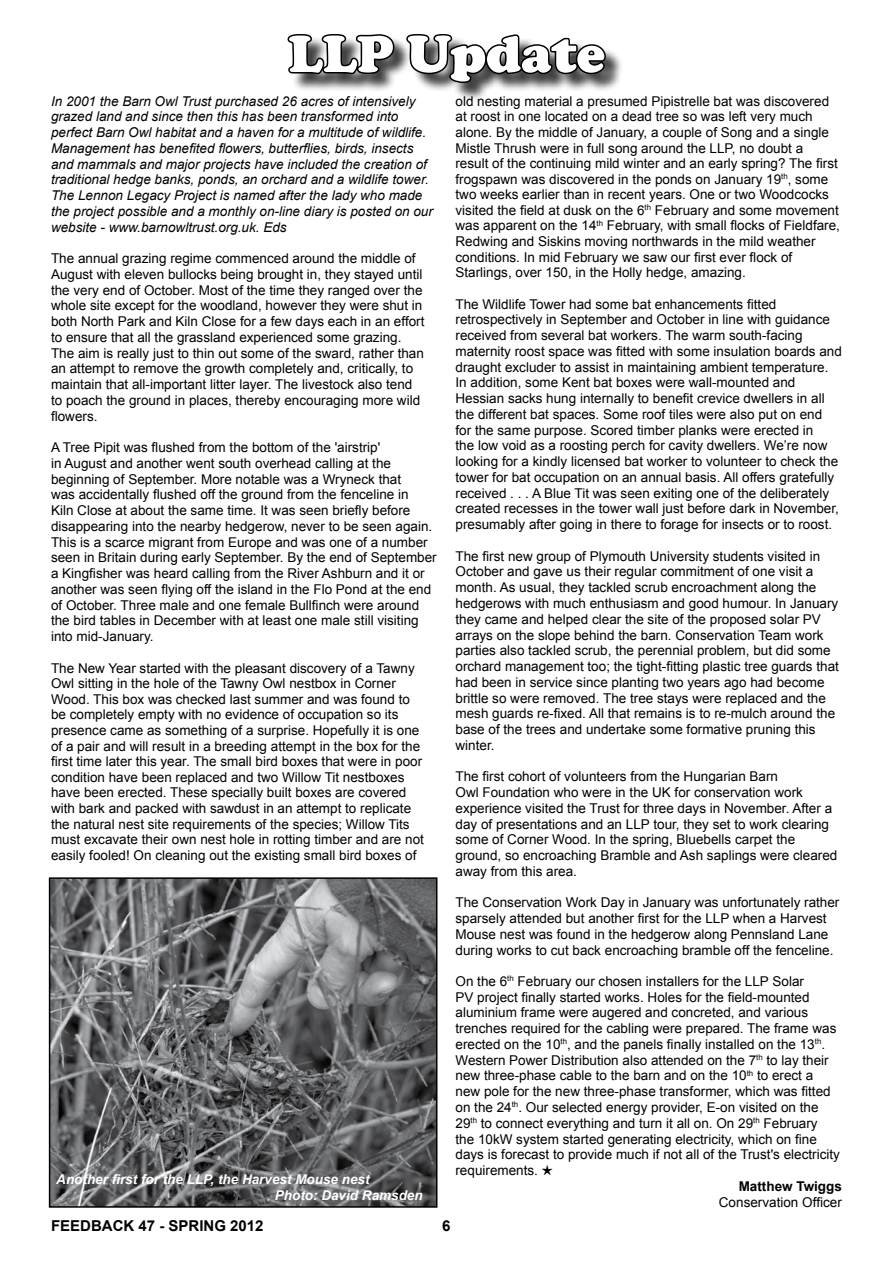
<style>
.page{position:relative;width:893px;height:1263px;background:#fff}
.page>*{position:absolute;margin:0;border:0;box-sizing:border-box;transform-origin:0 0}
.t1{font:900 54px "Cooper";color:#fff}
.t2{font:700 15px "Arial";color:#000}
.t3{font:13.5px/15.8px "Arial";color:#000}
.t4{font:italic 13.5px/15.8px "Arial";color:#000}
.t5{font:italic 700 13.5px/16.2px "Arial";color:#fff}
.t6{font:700 13.5px "Arial";color:#000}
.s1{font-family:"Arial Unicode MS"}
</style>
<div class="page">
<div style="left:290px;top:36px;width:334px;height:65px;background:#000;opacity:.75"></div>
<svg style="left:287px;top:34px;width:109px;height:42px;background:#747474"></svg>
<svg style="left:404px;top:34px;width:204px;height:67px"></svg>
<img style="left:52px;top:880px;width:382px;height:325px">
<div style="left:49px;top:877px;width:388px;height:331px;border:2px solid #000"></div>
<h1 class="t1" style="left:288px;top:22px;width:318px">LLP Update</h1>
<p class="t4" style="left:51px;top:93px;width:383px">In 2001 the Barn Owl Trust purchased 26 acres of intensively grazed land and since then this has been transformed into perfect Barn Owl habitat and a haven for a multitude of wildlife.<br>Management has benefited flowers, butterflies, birds, insects and mammals and major projects have included the creation of traditional hedge banks, ponds, an orchard and a wildlife tower.<br>The Lennon Legacy Project is named after the lady who made the project possible and a monthly on-line diary is posted on our website - www.barnowltrust.org.uk. Eds</p>
<p class="t3" style="left:51px;top:251px;width:375px">The annual grazing regime commenced around the middle of August with eleven bullocks being brought in, they stayed until the very end of October. Most of the time they ranged over the whole site except for the woodland, however they were shut in both North Park and Kiln Close for a few days each in an effort to ensure that all the grassland experienced some grazing.<br>The aim is really just to thin out some of the sward, rather than an attempt to remove the growth completely and, critically, to maintain that all-important litter layer. The livestock also tend to poach the ground in places, thereby encouraging more wild flowers.</p>
<p class="t3" style="left:51px;top:440px;width:387px">A Tree Pipit was flushed from the bottom of the 'airstrip'<br>in August and another went south overhead calling at the beginning of September. More notable was a Wryneck that<br>was accidentally flushed off the ground from the fenceline in<br>Kiln Close at about the same time. It was seen briefly before disappearing into the nearby hedgerow, never to be seen again.<br>This is a scarce migrant from Europe and was one of a number seen in Britain during early September. By the end of September a Kingfisher was heard calling from the River Ashburn and it or another was seen flying off the island in the Flo Pond at the end of October. Three male and one female Bullfinch were around the bird tables in December with at least one male still visiting into mid-January.</p>
<p class="t3" style="left:51px;top:660px;width:374px">The New Year started with the pleasant discovery of a Tawny Owl sitting in the hole of the Tawny Owl nestbox in Corner Wood. This box was checked last summer and was found to be completely empty with no evidence of occupation so its presence came as something of a surprise. Hopefully it is one of a pair and will result in a breeding attempt in the box for the first time later this year. The small bird boxes that were in poor condition have been replaced and two Willow Tit nestboxes have been erected. These specially built boxes are covered with bark and packed with sawdust in an attempt to replicate the natural nest site requirements of the species; Willow Tits must excavate their own nest hole in rotting timber and are not easily fooled! On cleaning out the existing small bird boxes of</p>
<p class="t3" style="left:455px;top:93px;width:386px">old nesting material a presumed Pipistrelle bat was discovered at roost in one located on a dead tree so was left very much alone. By the middle of January, a couple of Song and a single Mistle Thrush were in full song around the LLP, no doubt a<br>result of the continuing mild winter and an early spring? The first frogspawn was discovered in the ponds on January 19<sup>th</sup>, some two weeks earlier than in recent years. One or two Woodcocks visited the field at dusk on the 6<sup>th</sup> February and some movement was apparent on the 14<sup>th</sup> February, with small flocks of Fieldfare, Redwing and Siskins moving northwards in the mild weather conditions. In mid February we saw our first ever flock of Starlings, over 150, in the Holly hedge, amazing.</p>
<p class="t3" style="left:455px;top:296px;width:388px">The Wildlife Tower had some bat enhancements fitted retrospectively in September and October in line with guidance received from several bat workers. The warm south-facing maternity roost space was fitted with some insulation boards and draught excluder to assist in maintaining ambient temperature.<br>In addition, some Kent bat boxes were wall-mounted and Hessian sacks hung internally to benefit crevice dwellers in all the different bat spaces. Some roof tiles were also put on end<br>for the same purpose. Scored timber planks were erected in<br>the low void as a roosting perch for cavity dwellers. We’re now looking for a kindly licensed bat worker to volunteer to check the tower for bat occupation on an annual basis. All offers gratefully received . . . A Blue Tit was seen exiting one of the deliberately created recesses in the tower wall just before dark in November, presumably after going in there to forage for insects or to roost.</p>
<p class="t3" style="left:455px;top:548px;width:385px">The first new group of Plymouth University students visited in October and gave us their regular commitment of one visit a month. As usual, they tackled scrub encroachment along the hedgerows with much enthusiasm and good humour. In January they came and helped clear the site of the proposed solar PV arrays on the slope behind the barn. Conservation Team work parties also tackled scrub, the perennial problem, but did some orchard management too; the tight-fitting plastic tree guards that had been in service since planting two years ago had become brittle so were removed. The tree stays were replaced and the mesh guards re-fixed. All that remains is to re-mulch around the base of the trees and undertake some formative pruning this winter.</p>
<p class="t3" style="left:455px;top:769px;width:383px">The first cohort of volunteers from the Hungarian Barn<br>Owl Foundation who were in the UK for conservation work experience visited the Trust for three days in November. After a day of presentations and an LLP tour, they set to work clearing some of Corner Wood. In the spring, Bluebells carpet the ground, so encroaching Bramble and Ash saplings were cleared away from this area.</p>
<p class="t3" style="left:455px;top:895px;width:385px">The Conservation Work Day in January was unfortunately rather sparsely attended but another first for the LLP when a Harvest Mouse nest was found in the hedgerow along Pennsland Lane during works to cut back encroaching bramble off the fenceline.</p>
<p class="t3" style="left:455px;top:973px;width:350px">On the 6<sup>th</sup> February our chosen installers for the LLP Solar</p>
<p class="t3" style="left:455px;top:989px;width:356px">PV project finally started works. Holes for the field-mounted</p>
<p class="t3" style="left:455px;top:1005px;width:354px">aluminium frame were augered and concreted, and various</p>
<p class="t3" style="left:455px;top:1021px;width:382px">trenches required for the cabling were prepared. The frame was</p>
<p class="t3" style="left:455px;top:1036px;width:371px">erected on the 10<sup>th</sup>, and the panels finally installed on the 13<sup>th</sup>.</p>
<p class="t3" style="left:455px;top:1052px;width:375px">Western Power Distribution also attended on the 7<sup>th</sup> to lay their</p>
<p class="t3" style="left:455px;top:1068px;width:359px">new three-phase cable to the barn and on the 10<sup>th</sup> to erect a</p>
<p class="t3" style="left:455px;top:1084px;width:377px">new pole for the new three-phase transformer, which was fitted</p>
<p class="t3" style="left:455px;top:1099px;width:365px">on the 24<sup>th</sup>. Our selected energy provider, E-on visited on the</p>
<p class="t3" style="left:455px;top:1115px;width:364px">29<sup>th</sup> to connect everything and turn it all on. On 29<sup>th</sup> February</p>
<p class="t3" style="left:455px;top:1131px;width:363px">the 10kW system started generating electricity, which on fine</p>
<p class="t3" style="left:455px;top:1147px;width:386px">days is forecast to provide much if not all of the Trust's electricity</p>
<p class="t3" style="left:455px;top:1162px;width:99px">requirements. <span class="s1">★</span></p>
<p class="t6" style="left:739px;top:1177px;width:105px">Matthew Twiggs</p>
<p class="t3" style="left:719px;top:1194px;width:125px">Conservation Officer</p>
<p class="t5" style="left:275px;top:1171px;width:149px;text-indent:-219px">Another first for the LLP, the Harvest Mouse nest<br>Photo: David Ramsden</p>
<p class="t2" style="left:51px;top:1216px;width:214px">FEEDBACK 47 - SPRING 2012</p>
<p class="t2" style="left:442px;top:1216px;width:10px">6</p>
</div>
